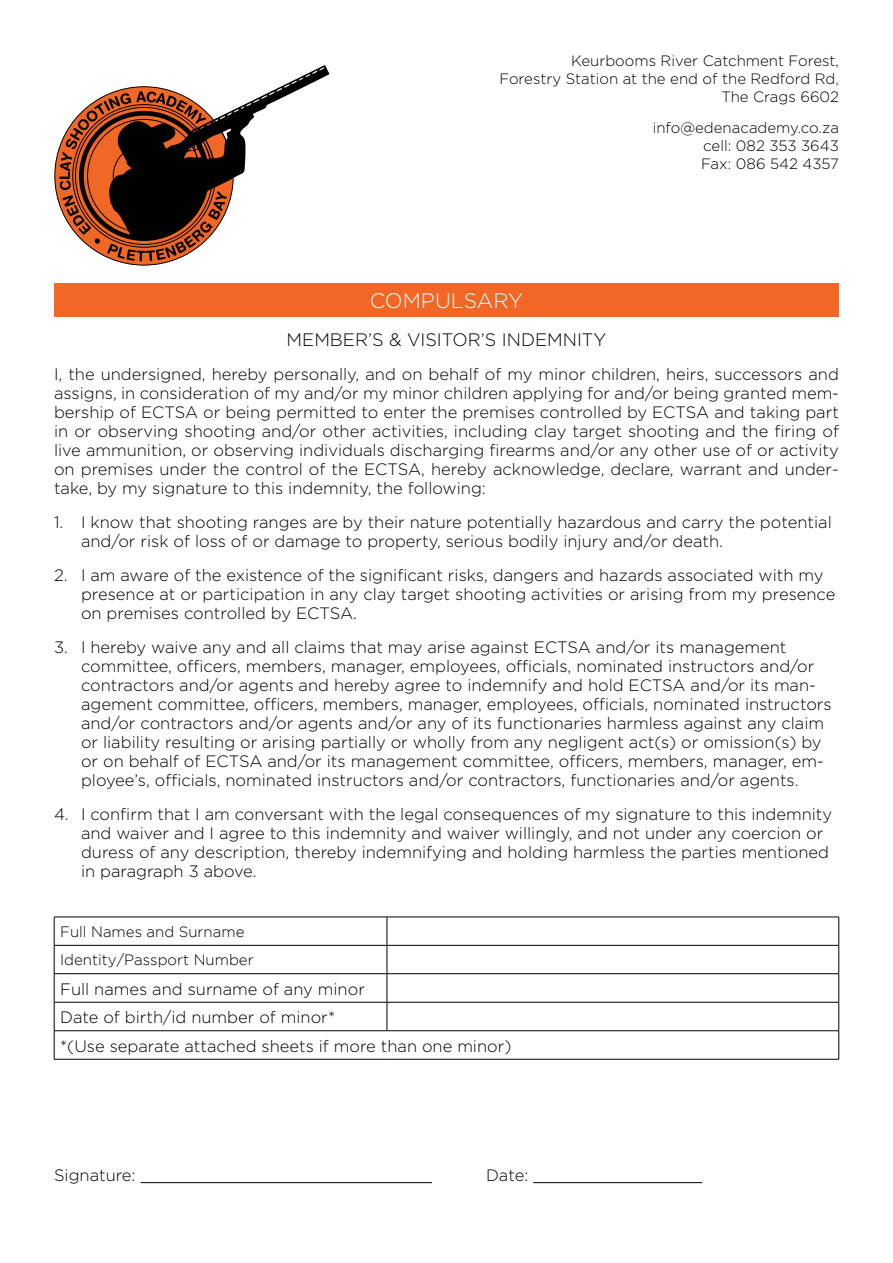
<style>
.page{position:relative;width:893px;height:1263px;background:#fff}
.page>*{position:absolute;margin:0;border:0;box-sizing:border-box;transform-origin:0 0}
.t1{font:300 21px "Gotham";color:#fff}
.t2{font:300 18px "Gotham";color:#000}
.t3{font:300 16.5px/18.9px "Gotham";color:#000}
.t4{font:300 15px/18px "Gotham";color:#000;text-align:right}
.t5{font:300 15px/28.3px "Gotham";color:#000}
</style>
<div class="page">
<hr style="left:141px;top:1182px;width:291px;height:1px;background:#000">
<hr style="left:533px;top:1182px;width:169px;height:1px;background:#000">
<div style="left:54px;top:283px;width:785px;height:34px;background:#f26725"></div>
<hr style="left:54px;top:917px;width:333px;height:1px;background:#000">
<hr style="left:387px;top:917px;width:452px;height:1px;background:#000">
<hr style="left:54px;top:945px;width:333px;height:1px;background:#000">
<hr style="left:387px;top:945px;width:452px;height:1px;background:#000">
<hr style="left:54px;top:973px;width:333px;height:1px;background:#000">
<hr style="left:387px;top:973px;width:452px;height:1px;background:#000">
<hr style="left:54px;top:1002px;width:333px;height:1px;background:#000">
<hr style="left:387px;top:1002px;width:452px;height:1px;background:#000">
<svg style="left:387px;top:917px;width:1px;height:113px"></svg>
<hr style="left:54px;top:1030px;width:333px;height:1px;background:#000">
<svg style="left:54px;top:917px;width:1px;height:142px"></svg>
<hr style="left:387px;top:1030px;width:452px;height:1px;background:#000">
<svg style="left:838px;top:917px;width:1px;height:142px"></svg>
<hr style="left:54px;top:1059px;width:333px;height:1px;background:#000">
<hr style="left:387px;top:1059px;width:452px;height:1px;background:#000">
<svg style="left:59px;top:65px;width:271px;height:196px"></svg>
<p class="t4" style="left:499px;top:51px;width:341px">Keurbooms River Catchment Forest,<br>Forestry Station at the end of the Redford Rd,<br>The Crags 6602</p>
<p class="t4" style="left:701px;top:118px;width:139px;text-align:justify;text-indent:-48px">info@edenacademy.co.za cell: 082 353 3643<br>Fax: 086 542 4357</p>
<p class="t1" style="left:370px;top:287px;width:155px">COMPULSARY</p>
<p class="t2" style="left:287px;top:329px;width:321px">MEMBER’S &amp; VISITOR’S INDEMNITY</p>
<p class="t3" style="left:54px;top:364px;width:786px;text-align:justify">I, the undersigned, hereby personally, and on behalf of my minor children, heirs, successors and assigns, in consideration of my and/or my minor children applying for and/or being granted mem&shy;bership of ECTSA or being permitted to enter the premises controlled by ECTSA and taking part in or observing shooting and/or other activities, including clay target shooting and the firing of live ammunition, or observing individuals discharging firearms and/or any other use of or activity on premises under the control of the ECTSA, hereby acknowledge, declare, warrant and under&shy;take, by my signature to this indemnity, the following:</p>
<p class="t3" style="left:81px;top:512px;width:752px;text-indent:-27px">1. I know that shooting ranges are by their nature potentially hazardous and carry the potential and/or risk of loss of or damage to property, serious bodily injury and/or death.</p>
<p class="t3" style="left:81px;top:565px;width:756px;text-indent:-27px">2. I am aware of the existence of the significant risks, dangers and hazards associated with my presence at or participation in any clay target shooting activities or arising from my presence on premises controlled by ECTSA.</p>
<p class="t3" style="left:81px;top:637px;width:752px;text-indent:-27px">3. I hereby waive any and all claims that may arise against ECTSA and/or its management committee, officers, members, manager, employees, officials, nominated instructors and/or contractors and/or agents and hereby agree to indemnify and hold ECTSA and/or its man&shy;agement committee, officers, members, manager, employees, officials, nominated instructors and/or contractors and/or agents and/or any of its functionaries harmless against any claim or liability resulting or arising partially or wholly from any negligent act(s) or omission(s) by or on behalf of ECTSA and/or its management committee, officers, members, manager, em&shy;ployee’s, officials, nominated instructors and/or contractors, functionaries and/or agents.</p>
<p class="t3" style="left:81px;top:804px;width:753px;text-indent:-27px">4. I confirm that I am conversant with the legal consequences of my signature to this indemnity and waiver and I agree to this indemnity and waiver willingly, and not under any coercion or duress of any description, thereby indemnifying and holding harmless the parties mentioned in paragraph 3 above.</p>
<p class="t5" style="left:60px;top:917px;width:195px">Full Names and Surname<br>Identity/Passport Number</p>
<p class="t3" style="left:60px;top:974px;width:453px;line-height:28.5px">Full names and surname of any minor<br>Date of birth/id number of minor*<br>*(Use separate attached sheets if more than one minor)</p>
<p class="t3" style="left:54px;top:1165px;width:83px">Signature:</p>
<p class="t3" style="left:486px;top:1165px;width:44px">Date:</p>
</div>
